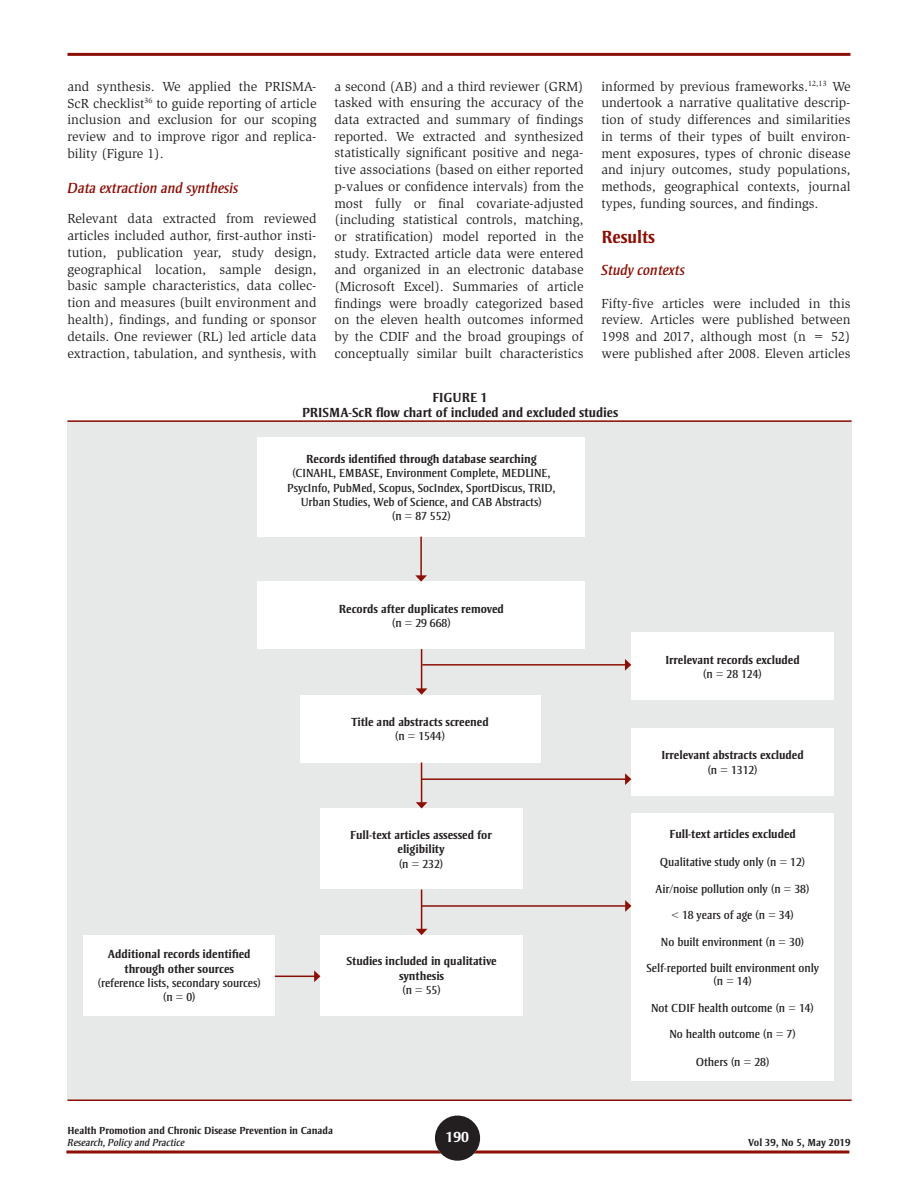
<style>
.page{position:relative;width:918px;height:1188px;background:#fff}
.page>*{position:absolute;margin:0;border:0;box-sizing:border-box;transform-origin:0 0}
.t1{font:700 18px "Strayhorn MT Std";color:#8c0f05}
.t2{font:italic 15px "Strayhorn MT Std";color:#8c0f05}
.t3{font:700 15px "Strayhorn MT Std";color:#fff}
.BODY{font:13.5px/16.8px "Slimbach Std";color:#231f20;text-align:justify}
.Tableau_titre{font:700 13.5px/15px "Strayhorn MT Std";color:#231f20;text-align:center}
.t4{font:12px/14.4px "Strayhorn MT Std";color:#231f20;text-align:center}
.t5{font:700 12px/14.4px "Strayhorn MT Std";color:#231f20;text-align:center}
.t6{font:700 10.5px "Strayhorn MT Std";color:#231f20}
.t7{font:italic 10.5px "Strayhorn MT Std";color:#231f20}
.s1{font-weight:400}
</style>
<div class="page">
<svg style="left:66px;top:1150px;width:783px;height:4px;background:#a84a43"></svg>
<hr style="left:68px;top:53px;width:782px;height:3px;background:#8c0f05">
<div style="left:435px;top:1116px;width:45px;height:45px;background:#231f20;border-radius:50%"></div>
<div style="left:68px;top:420px;width:784px;height:681px;background:#e7e8e8"></div>
<hr style="left:68px;top:420px;width:784px;height:2px;background:#8c0f05">
<hr style="left:68px;top:1100px;width:784px;height:1px;background:#8c0f05">
<div style="left:84px;top:935px;width:191px;height:81px;background:#fff"></div>
<div style="left:258px;top:582px;width:327px;height:67px;background:#fff"></div>
<div style="left:300px;top:695px;width:240px;height:68px;background:#fff"></div>
<div style="left:320px;top:808px;width:202px;height:82px;background:#fff"></div>
<div style="left:320px;top:935px;width:203px;height:81px;background:#fff"></div>
<div style="left:631px;top:814px;width:203px;height:267px;background:#fff"></div>
<div style="left:631px;top:633px;width:203px;height:67px;background:#fff"></div>
<div style="left:258px;top:437px;width:327px;height:100px;background:#fff"></div>
<hr style="left:275px;top:976px;width:40px;height:1px;background:#8c0f05">
<svg style="left:314px;top:970px;width:6px;height:12px"></svg>
<hr style="left:422px;top:664px;width:204px;height:2px;background:#8c0f05">
<svg style="left:625px;top:659px;width:6px;height:12px"></svg>
<hr style="left:422px;top:905px;width:204px;height:2px;background:#8c0f05">
<svg style="left:625px;top:900px;width:6px;height:12px"></svg>
<hr style="left:420px;top:537px;width:2px;height:39px;background:#8c0f05">
<svg style="left:415px;top:575px;width:12px;height:7px"></svg>
<hr style="left:421px;top:649px;width:1px;height:40px;background:#8c0f05">
<svg style="left:416px;top:688px;width:11px;height:7px"></svg>
<hr style="left:421px;top:763px;width:1px;height:40px;background:#8c0f05">
<svg style="left:416px;top:802px;width:11px;height:6px"></svg>
<hr style="left:421px;top:889px;width:1px;height:40px;background:#8c0f05">
<svg style="left:416px;top:929px;width:11px;height:6px"></svg>
<div style="left:631px;top:728px;width:203px;height:68px;background:#fff"></div>
<hr style="left:422px;top:778px;width:204px;height:2px;background:#8c0f05">
<svg style="left:625px;top:773px;width:6px;height:12px"></svg>
<p class="BODY" style="left:334px;top:78px;width:251px">a second (AB) and a third reviewer (GRM) tasked with ensuring the accuracy of the data extracted and summary of findings reported. We extracted and synthesized statistically significant positive and nega&shy;tive associations (based on either reported p-values or confidence intervals) from the most fully or final covariate-adjusted (including statistical controls, matching, or stratification) model reported in the study. Extracted article data were entered and organized in an electronic database (Microsoft Excel). Summaries of article findings were broadly categorized based on the eleven health outcomes informed by the CDIF and the broad groupings of conceptually similar built characteristics</p>
<p class="BODY" style="left:602px;top:78px;width:251px">informed by previous frameworks.<sup>12,13</sup> We undertook a narrative qualitative descrip&shy;tion of study differences and similarities in terms of their types of built environ&shy;ment exposures, types of chronic disease and injury outcomes, study populations, methods, geographical contexts, journal types, funding sources, and findings.</p>
<p class="BODY" style="left:68px;top:78px;width:251px">and synthesis. We applied the PRISMA-ScR checklist<sup>36</sup> to guide reporting of article inclusion and exclusion for our scoping review and to improve rigor and replica&shy;bility (Figure 1).</p>
<h3 class="t2" style="left:68px;top:179px;width:172px">Data extraction and synthesis</h3>
<p class="BODY" style="left:68px;top:210px;width:251px">Relevant data extracted from reviewed articles included author, first-author insti&shy;tution, publication year, study design, geographical location, sample design, basic sample characteristics, data collec&shy;tion and measures (built environment and health), findings, and funding or sponsor details. One reviewer (RL) led article data extraction, tabulation, and synthesis, with</p>
<h2 class="t1" style="left:602px;top:226px;width:55px">Results</h2>
<h3 class="t2" style="left:602px;top:262px;width:85px">Study contexts</h3>
<p class="BODY" style="left:602px;top:295px;width:251px">Fifty-five articles were included in this review. Articles were published between 1998 and 2017, although most (n = 52) were published after 2008. Eleven articles</p>
<p class="Tableau_titre" style="left:302px;top:390px;width:318px">FIGURE 1<br>PRISMA-ScR flow chart of included and excluded studies</p>
<p class="t5" style="left:306px;top:452px;width:232px">Records identified through database searching</p>
<p class="t4" style="left:287px;top:466px;width:270px">(CINAHL, EMBASE, Environment Complete, MEDLINE, PsycInfo, PubMed, Scopus, SocIndex, SportDiscus, TRID, Urban Studies, Web of Science, and CAB Abstracts)<br>(n = 87 552)</p>
<p class="t5" style="left:108px;top:947px;width:144px">Additional records identified through other sources</p>
<p class="t4" style="left:97px;top:976px;width:165px">(reference lists, secondary sources) (n = 0)</p>
<p class="t5" style="left:339px;top:601px;width:167px">Records after duplicates removed <span class="s1">(n = 29 668)</span></p>
<p class="t5" style="left:351px;top:715px;width:139px">Title and abstracts screened <span class="s1">(n = 1544)</span></p>
<p class="t5" style="left:350px;top:828px;width:143px">Full-text articles assessed for eligibility<br><span class="s1">(n = 232)</span></p>
<p class="t5" style="left:346px;top:954px;width:152px">Studies included in qualitative synthesis<br><span class="s1">(n = 55)</span></p>
<p class="t5" style="left:665px;top:652px;width:136px">Irrelevant records excluded <span class="s1">(n = 28 124)</span></p>
<p class="t5" style="left:661px;top:748px;width:144px">Irrelevant abstracts excluded <span class="s1">(n = 1312)</span></p>
<p class="t5" style="left:669px;top:826px;width:128px">Full-text articles excluded</p>
<p class="t4" style="left:660px;top:855px;width:147px">Qualitative study only (n = 12)</p>
<p class="t4" style="left:656px;top:882px;width:156px">Air/noise pollution only (n = 38)</p>
<p class="t4" style="left:671px;top:908px;width:124px">&lt; 18 years of age (n = 34)</p>
<p class="t4" style="left:661px;top:935px;width:145px">No built environment (n = 30)</p>
<p class="t4" style="left:646px;top:962px;width:174px;line-height:13.2px">Self-reported built environment only (n = 14)</p>
<p class="t4" style="left:651px;top:1001px;width:165px">Not CDIF health outcome (n = 14)</p>
<p class="t4" style="left:669px;top:1027px;width:128px">No health outcome (n = 7)</p>
<p class="t4" style="left:696px;top:1055px;width:75px">Others (n = 28)</p>
<p class="t6" style="left:68px;top:1125px;width:267px">Health Promotion and Chronic Disease Prevention in Canada</p>
<p class="t7" style="left:68px;top:1137px;width:119px">Research, Policy and Practice</p>
<p class="t6" style="left:748px;top:1137px;width:104px">Vol 39, No 5, May 2019</p>
<p class="t3" style="left:446px;top:1128px;width:25px">190</p>
</div>
